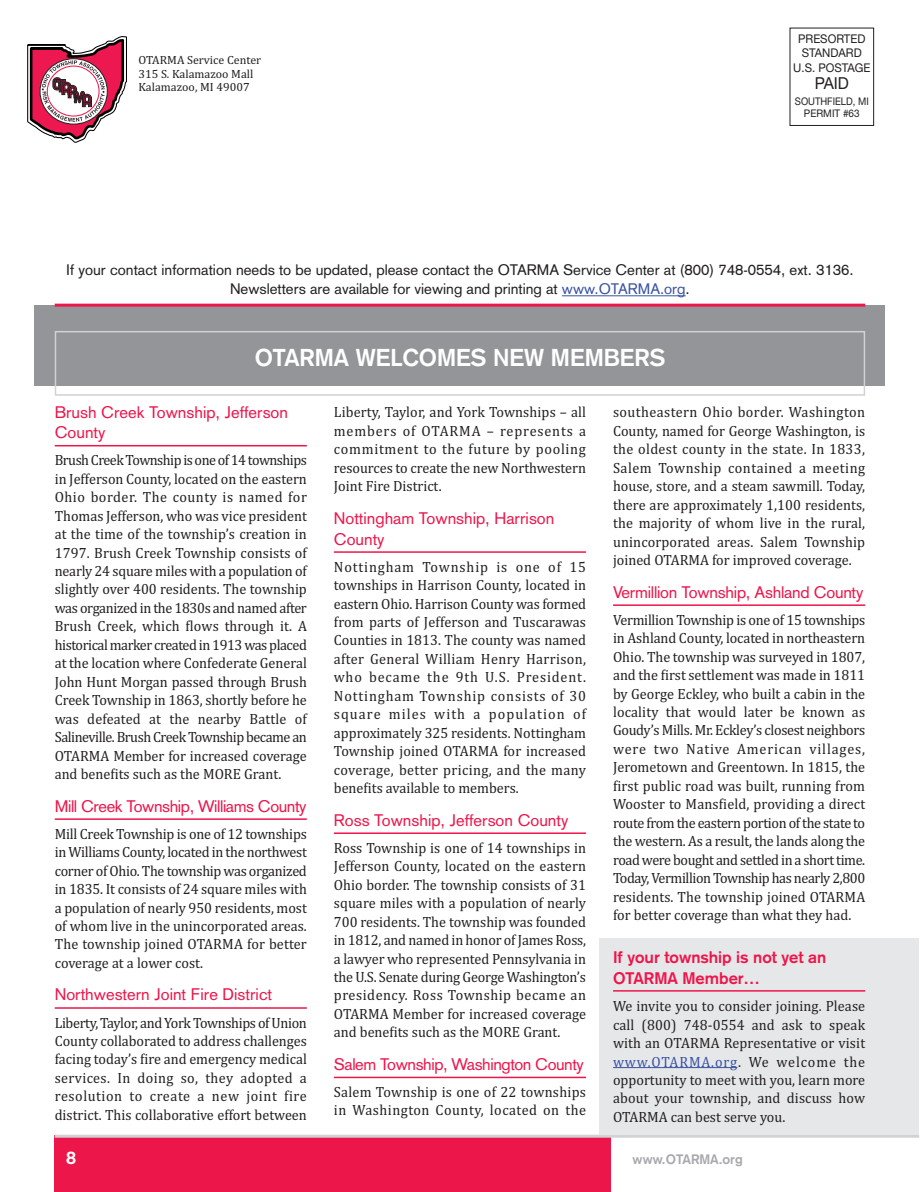
<style>
.page{position:relative;width:922px;height:1192px;background:#fff}
.page>*{position:absolute;margin:0;border:0;box-sizing:border-box;transform-origin:0 0}
.t1{font:700 24px "Akzidenz Grotesk";color:#fff}
.t2{font:700 18px "Akzidenz Grotesk";color:#fff}
.t3{font:16.5px/20.7px "Akzidenz Grotesk";color:#ed164b}
.t4{font:16.5px "Akzidenz Grotesk";letter-spacing:-.025em;color:#ed164b}
.t5{font:700 16.5px/21px "Akzidenz Grotesk";color:#ed164b}
.t6{font:16.5px "Helvetica Neue";color:#231f20;scale:.95 1}
.t7{font:15px/18.5px "Cambria";color:#231f20;text-align:justify;scale:.95 1}
.t8{font:15px/19.5px "Akzidenz Grotesk";color:#231f20;text-align:center}
.t9{font:700 13.5px "Akzidenz Grotesk";color:#a8a9ad}
.t10{font:12px/13.5px "Cambria";color:#231f20}
.t11{font:12px/14.4px "Helvetica Neue";color:#231f20;text-align:center;scale:.95 1}
.t12{font:10.5px/12.6px "Helvetica Neue";color:#231f20;text-align:center;scale:.9 1}
.s1{color:#3952a3}
</style>
<div class="page">
<div style="left:34px;top:306px;width:851px;height:80px;background:#939598"></div>
<hr style="left:562px;top:295px;width:123px;height:1px;background:#3952a3">
<div style="left:789px;top:28px;width:85px;height:98px;border:1px solid #231f20"></div>
<svg style="left:27px;top:36px;width:100px;height:107px"></svg>
<hr style="left:55px;top:304px;width:810px;height:3px;background:#ed164b">
<div style="left:55px;top:331px;width:810px;height:65px;border:2px solid #d1d2d4"></div>
<div style="left:55px;top:1135px;width:556px;height:57px;background:#ed164b"></div>
<hr style="left:55px;top:1134px;width:864px;height:3px;background:#d1d2d4">
<div style="left:599px;top:938px;width:320px;height:197px;background:#e6e7e9"></div>
<hr style="left:55px;top:445px;width:252px;height:1px;background:#ed164b">
<hr style="left:55px;top:818px;width:252px;height:2px;background:#ed164b">
<hr style="left:55px;top:1007px;width:252px;height:2px;background:#ed164b">
<hr style="left:334px;top:551px;width:252px;height:2px;background:#ed164b">
<hr style="left:334px;top:832px;width:252px;height:2px;background:#ed164b">
<hr style="left:334px;top:1076px;width:252px;height:2px;background:#ed164b">
<hr style="left:613px;top:604px;width:252px;height:2px;background:#ed164b">
<hr style="left:613px;top:990px;width:252px;height:1px;background:#ed164b">
<hr style="left:613px;top:1067px;width:124px;height:1px;background:#3952a3">
<p class="t10" style="left:138px;top:54px;width:124px">OTARMA Service Center<br>315 S. Kalamazoo Mall<br>Kalamazoo, MI 49007</p>
<p class="t11" style="left:793px;top:32px;width:83px">PRESORTED<br>STANDARD<br>U.S. POSTAGE</p>
<p class="t6" style="left:814px;top:77px;width:38px">PAID</p>
<p class="t12" style="left:794px;top:96px;width:84px">SOUTHFIELD, MI<br>PERMIT #63</p>
<p class="t8" style="left:66px;top:261px;width:788px">If your contact information needs to be updated, please contact the OTARMA Service Center at (800) 748-0554, ext. 3136.<br>Newsletters are available for viewing and printing at <span class="s1">www.OTARMA.org</span>.</p>
<h2 class="t1" style="left:255px;top:349px;width:412px">OTARMA WELCOMES NEW MEMBERS</h2>
<h3 class="t3" style="left:55px;top:403px;width:235px">Brush Creek Township, Jefferson<br>County</h3>
<p class="t7" style="left:55px;top:452px;width:267px">Brush Creek Township is one of 14 townships in Jefferson County, located on the eastern Ohio border. The county is named for Thomas Jefferson, who was vice president at the time of the township’s creation in 1797. Brush Creek Township consists of nearly 24 square miles with a population of slightly over 400 residents. The township was organized in the 1830s and named after Brush Creek, which flows through it. A historical marker created in 1913 was placed at the location where Confederate General John Hunt Morgan passed through Brush Creek Township in 1863, shortly before he was defeated at the nearby Battle of Salineville. Brush Creek Township became an OTARMA Member for increased coverage and benefits such as the MORE Grant.</p>
<h3 class="t4" style="left:55px;top:800px;width:253px">Mill Creek Township, Williams County</h3>
<p class="t7" style="left:55px;top:826px;width:267px">Mill Creek Township is one of 12 townships in Williams County, located in the northwest corner of Ohio. The township was organized in 1835. It consists of 24 square miles with a population of nearly 950 residents, most of whom live in the unincorporated areas.<br>The township joined OTARMA for better coverage at a lower cost.</p>
<h3 class="t3" style="left:55px;top:986px;width:219px">Northwestern Joint Fire District</h3>
<p class="t7" style="left:55px;top:1014px;width:267px">Liberty, Taylor, and York Townships of Union County collaborated to address challenges facing today’s fire and emergency medical services. In doing so, they adopted a resolution to create a new joint fire district. This collaborative effort between</p>
<p class="t2" style="left:66px;top:1151px;width:12px">8</p>
<p class="t7" style="left:334px;top:405px;width:267px">Liberty, Taylor, and York Townships – all members of OTARMA – represents a commitment to the future by pooling resources to create the new Northwestern Joint Fire District.</p>
<h3 class="t3" style="left:334px;top:509px;width:222px">Nottingham Township, Harrison<br>County</h3>
<p class="t7" style="left:334px;top:559px;width:267px">Nottingham Township is one of 15 townships in Harrison County, located in eastern Ohio. Harrison County was formed from parts of Jefferson and Tuscarawas Counties in 1813. The county was named after General William Henry Harrison, who became the 9th U.S. President.<br>Nottingham Township consists of 30 square miles with a population of approximately 325 residents. Nottingham Township joined OTARMA for increased coverage, better pricing, and the many benefits available to members.</p>
<h3 class="t3" style="left:334px;top:811px;width:236px">Ross Township, Jefferson County</h3>
<p class="t7" style="left:334px;top:840px;width:267px">Ross Township is one of 14 townships in Jefferson County, located on the eastern Ohio border. The township consists of 31 square miles with a population of nearly 700 residents. The township was founded in 1812, and named in honor of James Ross, a lawyer who represented Pennsylvania in the U.S. Senate during George Washington’s presidency. Ross Township became an OTARMA Member for increased coverage and benefits such as the MORE Grant.</p>
<h3 class="t4" style="left:334px;top:1058px;width:251px">Salem Township, Washington County</h3>
<p class="t7" style="left:334px;top:1084px;width:267px">Salem Township is one of 22 townships in Washington County, located on the</p>
<p class="t7" style="left:613px;top:405px;width:267px">southeastern Ohio border. Washington County, named for George Washington, is the oldest county in the state. In 1833, Salem Township contained a meeting house, store, and a steam sawmill. Today, there are approximately 1,100 residents, the majority of whom live in the rural, unincorporated areas. Salem Township joined OTARMA for improved coverage.</p>
<h3 class="t3" style="left:613px;top:583px;width:252px">Vermillion Township, Ashland County</h3>
<p class="t7" style="left:613px;top:612px;width:267px">Vermillion Township is one of 15 townships in Ashland County, located in northeastern Ohio. The township was surveyed in 1807, and the first settlement was made in 1811 by George Eckley, who built a cabin in the locality that would later be known as Goudy’s Mills. Mr. Eckley’s closest neighbors were two Native American villages, Jerometown and Greentown. In 1815, the first public road was built, running from Wooster to Mansfield, providing a direct route from the eastern portion of the state to the western. As a result, the lands along the road were bought and settled in a short time.<br>Today, Vermillion Township has nearly 2,800 residents. The township joined OTARMA for better coverage than what they had.</p>
<h3 class="t5" style="left:613px;top:948px;width:215px">If your township is not yet an<br>OTARMA Member…</h3>
<p class="t7" style="left:613px;top:998px;width:267px">We invite you to consider joining. Please call (800) 748-0554 and ask to speak with an OTARMA Representative or visit <span class="s1">www.OTARMA.org</span>. We welcome the opportunity to meet with you, learn more about your township, and discuss how OTARMA can best serve you.</p>
<p class="t9" style="left:632px;top:1154px;width:112px">www.OTARMA.org</p>
</div>
